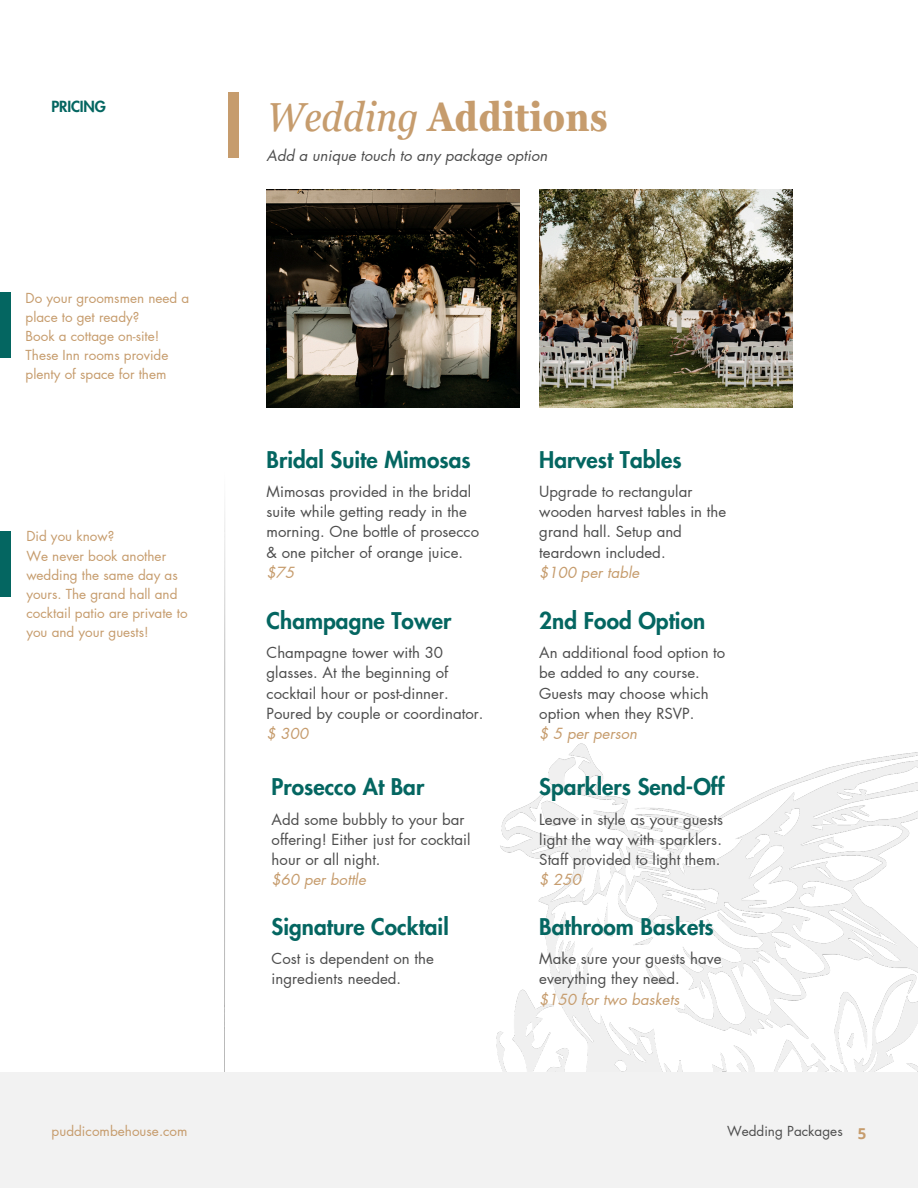
<style>
.page{position:relative;width:918px;height:1188px;background:#fff}
.page>*{position:absolute;margin:0;border:0;box-sizing:border-box;transform-origin:0 0}
.t1{font:700 condensed 40.5px "Georgia Pro";color:#c69c6d}
.t2{font:800 22.5px "Futura LT Pro";color:#046661}
.t3{font:15px/20.2px "Futura LT Pro";color:#4d4d4d}
.t4{font:italic 15px "Futura LT Pro";color:#4d4d4d}
.t5{font:800 15px "Futura LT Pro";letter-spacing:-.015em;color:#046661}
.t6{font:700 15px "Open Sans";color:#c69c6d}
.t7{font:13.5px/19.2px "Futura LT Pro";color:#c69c6d}
.t8{font:13.5px "Futura LT Pro";color:#4d4d4d}
.s1{font-weight:400;font-style:italic}
.s2{font-style:italic;color:#c69c6d}
</style>
<div class="page">
<img style="left:0;top:92px;width:918px;height:980px">
<div style="left:229px;top:92px;width:10px;height:66px;background:#c69c6d"></div>
<div style="left:0;top:1072px;width:918px;height:116px;background:#f2f2f2"></div>
<div style="left:1px;top:531px;width:10px;height:66px;background:#046661"></div>
<div style="left:0;top:292px;width:10px;height:66px;background:#046661"></div>
<img style="left:539px;top:190px;width:253px;height:217px">
<img style="left:267px;top:190px;width:253px;height:217px">
<p class="t5" style="left:52px;top:99px;width:56px">PRICING</p>
<h1 class="t1" style="left:267px;top:94px;width:342px"><span class="s1">Wedding</span> Additions</h1>
<h1 class="t4" style="left:267px;top:149px;width:282px">Add a unique touch to any package option</h1>
<h2 class="t7" style="left:26px;top:289px;width:165px">Do your groomsmen need a place to get ready?</h2>
<h2 class="t7" style="left:26px;top:327px;width:144px">Book a cottage on-site!<br>These Inn rooms provide plenty of space for them</h2>
<h2 class="t7" style="left:26px;top:527px;width:89px">Did you know?</h2>
<h2 class="t7" style="left:26px;top:547px;width:163px">We never book another wedding the same day as yours. The grand hall and cocktail patio are private to you and your guests!</h2>
<p class="t2" style="left:267px;top:449px;width:206px">Bridal Suite Mimosas</p>
<p class="t3" style="left:267px;top:482px;width:214px">Mimosas provided in the bridal suite while getting ready in the morning. One bottle of prosecco &amp; one pitcher of orange juice. <span class="s2">$75</span></p>
<p class="t2" style="left:267px;top:610px;width:186px">Champagne Tower</p>
<p class="t3" style="left:267px;top:643px;width:218px">Champagne tower with 30 glasses. At the beginning of cocktail hour or post-dinner.<br>Poured by couple or coordinator. <span class="s2">$ 300</span></p>
<h2 class="t2" style="left:272px;top:777px;width:154px">Prosecco At Bar</h2>
<h2 class="t3" style="left:272px;top:810px;width:200px">Add some bubbly to your bar offering! Either just for cocktail hour or all night.<br><span class="s2">$60 per bottle</span></h2>
<h2 class="t2" style="left:272px;top:916px;width:179px">Signature Cocktail</h2>
<h2 class="t3" style="left:272px;top:949px;width:164px">Cost is dependent on the ingredients needed.</h2>
<p class="t2" style="left:539px;top:449px;width:144px">Harvest Tables</p>
<p class="t3" style="left:539px;top:482px;width:188px">Upgrade to rectangular wooden harvest tables in the grand hall. Setup and teardown included.<br><span class="s2">$100 per table</span></p>
<p class="t2" style="left:539px;top:610px;width:167px">2nd Food Option</p>
<p class="t3" style="left:539px;top:643px;width:188px">An additional food option to be added to any course.<br>Guests may choose which option when they RSVP.<br><span class="s2">$ 5 per person</span></p>
<h2 class="t2" style="left:539px;top:777px;width:187px">Sparklers Send-Off</h2>
<h2 class="t3" style="left:539px;top:810px;width:185px">Leave in style as your guests light the way with sparklers.<br>Staff provided to light them. <span class="s2">$ 250</span></h2>
<h2 class="t2" style="left:539px;top:916px;width:176px">Bathroom Baskets</h2>
<h2 class="t3" style="left:539px;top:949px;width:184px">Make sure your guests have everything they need.<br><span class="s2">$150 for two baskets</span></h2>
<h2 class="t7" style="left:52px;top:1122px;width:138px">puddicombehouse.com</h2>
<p class="t8" style="left:727px;top:1124px;width:117px">Wedding Packages</p>
<p class="t6" style="left:858px;top:1123px;width:10px">5</p>
</div>
